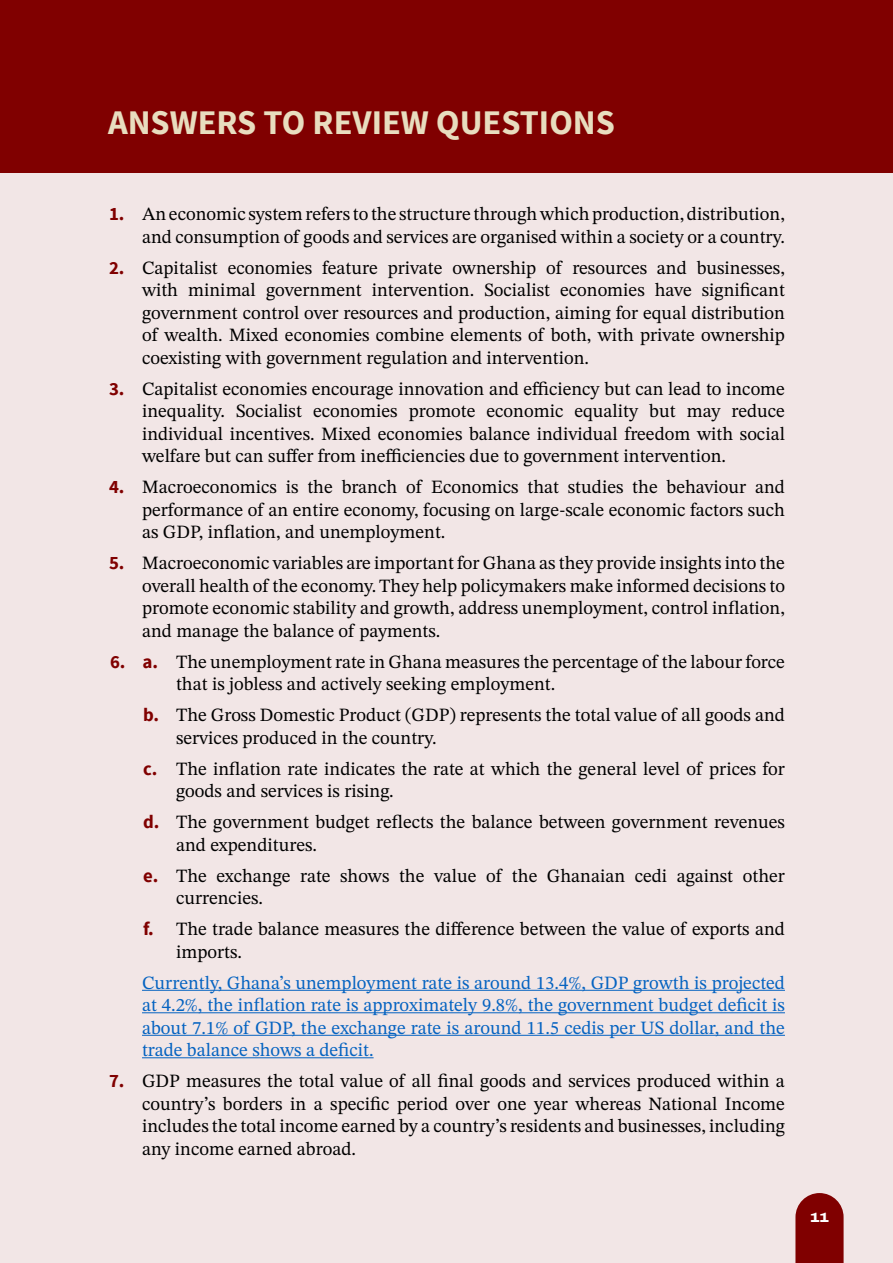
<style>
.page{position:relative;width:893px;height:1263px;background:#f2e6e6}
.page>*{position:absolute;margin:0;border:0;box-sizing:border-box;transform-origin:0 0}
.Review_Questions_header{font:700 34.5px "Source Sans Pro";color:#e8ddbf}
.Review_Questions{font:18.75px/22.5px "STIX Two Text";color:#000;text-align:justify}
.Review_Questions_Sub{font:18.75px/22.5px "STIX Two Text";color:#000}
.Review_Questions-2{font:18.75px/22.5px "STIX Two Text";color:#0563c1;text-align:justify}
.Review_Questions_Start{font:18.75px/22.5px "STIX Two Text";color:#000}
.t1{font:800 13.5px "Archivo Expanded";color:#fff}
.s1{font-family:"Source Sans Pro";font-weight:700;color:#800000}
</style>
<div class="page">
<svg style="left:795px;top:1193px;width:49px;height:70px;background:#8a1515"></svg>
<div style="left:0;top:0;width:893px;height:172px;background:#800000"></div>
<hr style="left:142px;top:990px;width:643px;height:1px;background:#0563c1">
<hr style="left:142px;top:1012px;width:643px;height:1px;background:#0563c1">
<hr style="left:142px;top:1035px;width:643px;height:1px;background:#0563c1">
<hr style="left:142px;top:1057px;width:232px;height:1px;background:#0563c1">
<p class="Review_Questions_header" style="left:108px;top:100px;width:508px">ANSWERS TO REVIEW QUESTIONS</p>
<p class="Review_Questions" style="left:109px;top:203px;width:677px;text-align:right"><span class="s1">1.</span> An economic system refers to the structure through which production, distribution, and consumption of goods and services are organised within a society or a country.</p>
<p class="Review_Questions" style="left:142px;top:256px;width:644px;text-indent:-33px"><span class="s1">2.</span> Capitalist economies feature private ownership of resources and businesses, with minimal government intervention. Socialist economies have significant government control over resources and production, aiming for equal distribution of wealth. Mixed economies combine elements of both, with private ownership coexisting with government regulation and intervention.</p>
<p class="Review_Questions" style="left:142px;top:377px;width:644px;text-indent:-33px"><span class="s1">3.</span> Capitalist economies encourage innovation and efficiency but can lead to income inequality. Socialist economies promote economic equality but may reduce individual incentives. Mixed economies balance individual freedom with social welfare but can suffer from inefficiencies due to government intervention.</p>
<p class="Review_Questions" style="left:142px;top:476px;width:644px;text-indent:-33px"><span class="s1">4.</span> Macroeconomics is the branch of Economics that studies the behaviour and performance of an entire economy, focusing on large-scale economic factors such as GDP, inflation, and unemployment.</p>
<p class="Review_Questions" style="left:142px;top:552px;width:644px;text-indent:-33px"><span class="s1">5.</span> Macroeconomic variables are important for Ghana as they provide insights into the overall health of the economy. They help policymakers make informed decisions to promote economic stability and growth, address unemployment, control inflation, and manage the balance of payments.</p>
<p class="Review_Questions_Start" style="left:176px;top:650px;width:610px;text-indent:-66px"><span class="s1">6. a.</span> The unemployment rate in Ghana measures the percentage of the labour force that is jobless and actively seeking employment.</p>
<p class="Review_Questions_Sub" style="left:176px;top:704px;width:610px;text-indent:-33px"><span class="s1">b.</span> The Gross Domestic Product (GDP) represents the total value of all goods and services produced in the country.</p>
<p class="Review_Questions_Sub" style="left:176px;top:757px;width:610px;text-indent:-33px"><span class="s1">c.</span> The inflation rate indicates the rate at which the general level of prices for goods and services is rising.</p>
<p class="Review_Questions_Sub" style="left:176px;top:811px;width:610px;text-indent:-33px"><span class="s1">d.</span> The government budget reflects the balance between government revenues and expenditures.</p>
<p class="Review_Questions_Sub" style="left:176px;top:864px;width:610px;text-indent:-33px"><span class="s1">e.</span> The exchange rate shows the value of the Ghanaian cedi against other currencies.</p>
<p class="Review_Questions_Sub" style="left:176px;top:918px;width:610px;text-indent:-33px"><span class="s1">f.</span> The trade balance measures the difference between the value of exports and imports.</p>
<p class="Review_Questions-2" style="left:142px;top:971px;width:644px">Currently, Ghana’s unemployment rate is around 13.4%, GDP growth is projected at 4.2%, the inflation rate is approximately 9.8%, the government budget deficit is about 7.1% of GDP, the exchange rate is around 11.5 cedis per US dollar, and the trade balance shows a deficit.</p>
<p class="Review_Questions" style="left:142px;top:1070px;width:644px;text-indent:-33px"><span class="s1">7.</span> GDP measures the total value of all final goods and services produced within a country’s borders in a specific period over one year whereas National Income includes the total income earned by a country’s residents and businesses, including any income earned abroad.</p>
<p class="t1" style="left:810px;top:1207px;width:20px">11</p>
</div>
